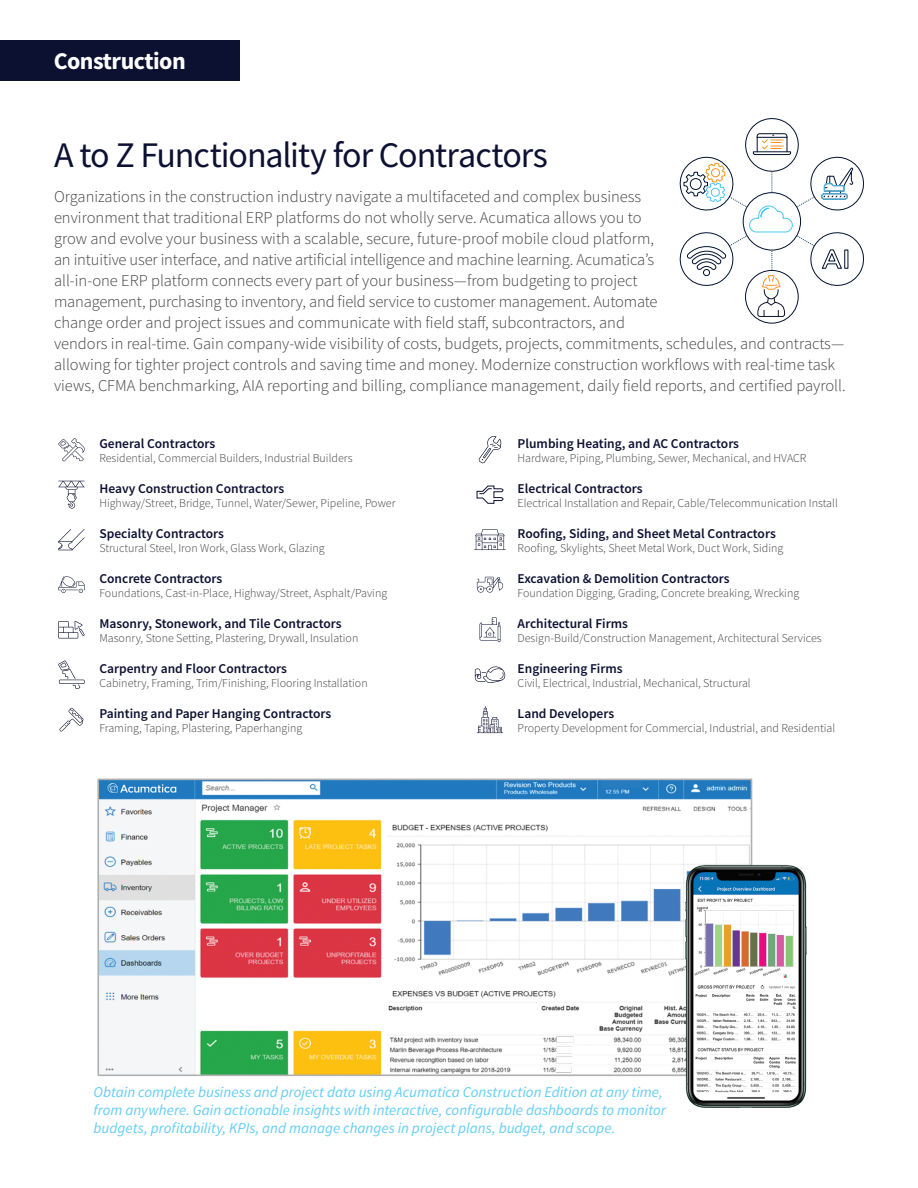
<style>
.page{position:relative;width:918px;height:1188px;background:#fff}
.page>*{position:absolute;margin:0;border:0;box-sizing:border-box;transform-origin:0 0}
.t1{font:36px "Source Sans Pro";letter-spacing:-.03em;color:#0d1131}
.t2{font:700 24px "Source Sans Pro";letter-spacing:-.02em;color:#fff}
.t3{font:300 16.5px/21px "Source Sans Pro";color:#414042}
.t4{font:italic 15px/18px "Source Sans Pro";color:#62cdf6}
.t5{font:600 13.5px "Source Sans Pro";color:#0d1131}
.t6{font:300 12px "Source Sans Pro";color:#414042}
</style>
<div class="page">
<svg style="left:58px;top:438px;width:27px;height:23px"></svg>
<svg style="left:478px;top:436px;width:24px;height:28px"></svg>
<svg style="left:58px;top:481px;width:27px;height:28px"></svg>
<svg style="left:476px;top:485px;width:28px;height:19px"></svg>
<svg style="left:58px;top:529px;width:27px;height:21px"></svg>
<svg style="left:474px;top:529px;width:32px;height:21px"></svg>
<svg style="left:58px;top:576px;width:27px;height:17px"></svg>
<svg style="left:477px;top:577px;width:26px;height:16px"></svg>
<svg style="left:58px;top:621px;width:27px;height:17px"></svg>
<svg style="left:480px;top:617px;width:20px;height:25px"></svg>
<svg style="left:59px;top:680px;width:26px;height:4px"></svg>
<svg style="left:58px;top:660px;width:22px;height:29px"></svg>
<svg style="left:474px;top:666px;width:32px;height:17px"></svg>
<svg style="left:59px;top:708px;width:25px;height:23px"></svg>
<svg style="left:477px;top:706px;width:26px;height:27px"></svg>
<img style="left:100px;top:782px;width:649px;height:291px">
<div style="left:97px;top:779px;width:655px;height:297px;border:2px solid #aeb0b1"></div>
<svg style="left:680px;top:118px;width:184px;height:199px"></svg>
<img style="left:682px;top:865px;width:125px;height:243px">
<div style="left:0;top:40px;width:239px;height:41px;background:#0d1131"></div>
<h2 class="t2" style="left:54px;top:45px;width:134px">Construction</h2>
<h1 class="t1" style="left:54px;top:132px;width:495px">A to Z Functionality for Contractors</h1>
<p class="t3" style="left:54px;top:186px;width:793px">Organizations in the construction industry navigate a multifaceted and complex business<br>environment that traditional ERP platforms do not wholly serve. Acumatica allows you to<br>grow and evolve your business with a scalable, secure, future-proof mobile cloud platform,<br>an intuitive user interface, and native artificial intelligence and machine learning. Acumatica’s<br>all-in-one ERP platform connects every part of your business—from budgeting to project<br>management, purchasing to inventory, and field service to customer management. Automate<br>change order and project issues and communicate with field staff, subcontractors, and<br>vendors in real-time. Gain company-wide visibility of costs, budgets, projects, commitments, schedules, and contracts— allowing for tighter project controls and saving time and money. Modernize construction workflows with real-time task views, CFMA benchmarking, AIA reporting and billing, compliance management, daily field reports, and certified payroll.</p>
<p class="t5" style="left:99px;top:434px;width:117px">General Contractors</p>
<p class="t6" style="left:99px;top:451px;width:255px">Residential, Commercial Builders, Industrial Builders</p>
<p class="t5" style="left:518px;top:434px;width:223px">Plumbing Heating, and AC Contractors</p>
<p class="t6" style="left:518px;top:451px;width:290px">Hardware, Piping, Plumbing, Sewer, Mechanical, and HVACR</p>
<p class="t5" style="left:99px;top:479px;width:186px">Heavy Construction Contractors</p>
<p class="t6" style="left:99px;top:496px;width:298px">Highway/Street, Bridge, Tunnel, Water/Sewer, Pipeline, Power</p>
<p class="t5" style="left:518px;top:479px;width:126px">Electrical Contractors</p>
<p class="t6" style="left:518px;top:496px;width:322px">Electrical Installation and Repair, Cable/Telecommunication Install</p>
<p class="t5" style="left:99px;top:524px;width:126px">Specialty Contractors</p>
<p class="t6" style="left:99px;top:541px;width:227px">Structural Steel, Iron Work, Glass Work, Glazing</p>
<p class="t5" style="left:518px;top:524px;width:260px">Roofing, Siding, and Sheet Metal Contractors</p>
<p class="t6" style="left:518px;top:541px;width:267px">Roofing, Skylights, Sheet Metal Work, Duct Work, Siding</p>
<p class="t5" style="left:99px;top:569px;width:125px">Concrete Contractors</p>
<p class="t6" style="left:99px;top:586px;width:289px">Foundations, Cast-in-Place, Highway/Street, Asphalt/Paving</p>
<p class="t5" style="left:518px;top:569px;width:214px">Excavation &amp; Demolition Contractors</p>
<p class="t6" style="left:518px;top:586px;width:283px">Foundation Digging, Grading, Concrete breaking, Wrecking</p>
<p class="t5" style="left:99px;top:614px;width:244px">Masonry, Stonework, and Tile Contractors</p>
<p class="t6" style="left:99px;top:631px;width:261px">Masonry, Stone Setting, Plastering, Drywall, Insulation</p>
<p class="t5" style="left:518px;top:614px;width:112px">Architectural Firms</p>
<p class="t6" style="left:518px;top:631px;width:306px">Design-Build/Construction Management, Architectural Services</p>
<p class="t5" style="left:99px;top:659px;width:189px">Carpentry and Floor Contractors</p>
<p class="t6" style="left:99px;top:676px;width:270px">Cabinetry, Framing, Trim/Finishing, Flooring Installation</p>
<p class="t5" style="left:518px;top:659px;width:107px">Engineering Firms</p>
<p class="t6" style="left:518px;top:676px;width:235px">Civil, Electrical, Industrial, Mechanical, Structural</p>
<p class="t5" style="left:99px;top:704px;width:233px">Painting and Paper Hanging Contractors</p>
<p class="t6" style="left:99px;top:721px;width:205px">Framing, Taping, Plastering, Paperhanging</p>
<p class="t5" style="left:518px;top:704px;width:98px">Land Developers</p>
<p class="t6" style="left:518px;top:721px;width:319px">Property Development for Commercial, Industrial, and Residential</p>
<p class="t4" style="left:94px;top:1083px;width:574px">Obtain complete business and project data using Acumatica Construction Edition at any time, from anywhere. Gain actionable insights with interactive, configurable dashboards to monitor budgets, profitability, KPIs, and manage changes in project plans, budget, and scope.</p>
</div>
